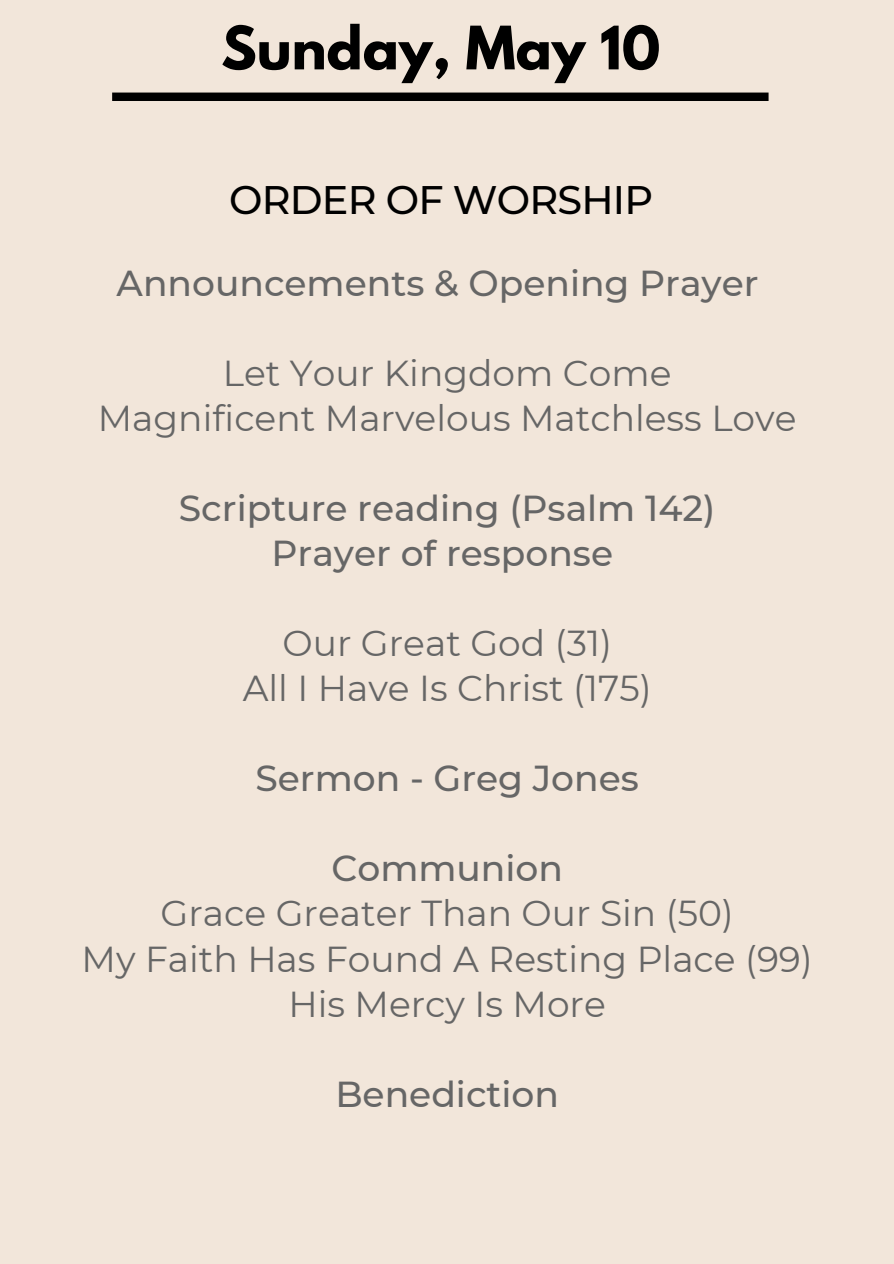
<style>
.page{position:relative;width:894px;height:1264px;background:#fff}
.page>*{position:absolute;margin:0;border:0;box-sizing:border-box;transform-origin:0 0}
.t1{font:700 52.95px "League Spartan";color:#000}
.t2{font:500 39.75px "Montserrat";letter-spacing:-.02em;color:#000}
.t3{font:36px/45px "Montserrat";color:#666;text-align:center}
.t4{font:500 36px/45px "Montserrat";color:#666;text-align:center}
</style>
<div class="page">
<div style="left:0;top:0;width:893px;height:1263px;background:#f2e6da"></div>
<div style="left:112px;top:93px;width:656px;height:8px;background:#000"></div>
<h1 class="t1" style="left:221px;top:22px;width:440px">Sunday, May 10</h1>
<p class="t2" style="left:229px;top:175px;width:425px">ORDER OF WORSHIP</p>
<p class="t4" style="left:117px;top:260px;width:643px">Announcements &amp; Opening Prayer</p>
<p class="t3" style="left:98px;top:350px;width:700px">Let Your Kingdom Come<br>Magnificent Marvelous Matchless Love</p>
<p class="t4" style="left:179px;top:485px;width:538px">Scripture reading (Psalm 142)<br>Prayer of response</p>
<p class="t3" style="left:243px;top:620px;width:410px">Our Great God (31)<br>All I Have Is Christ (175)</p>
<p class="t4" style="left:255px;top:756px;width:385px">Sermon - Greg Jones</p>
<p class="t4" style="left:331px;top:846px;width:233px">Communion</p>
<p class="t3" style="left:82px;top:891px;width:732px">Grace Greater Than Our Sin (50)<br>My Faith Has Found A Resting Place (99)<br>His Mercy Is More</p>
<p class="t4" style="left:335px;top:1071px;width:225px">Benediction</p>
</div>
